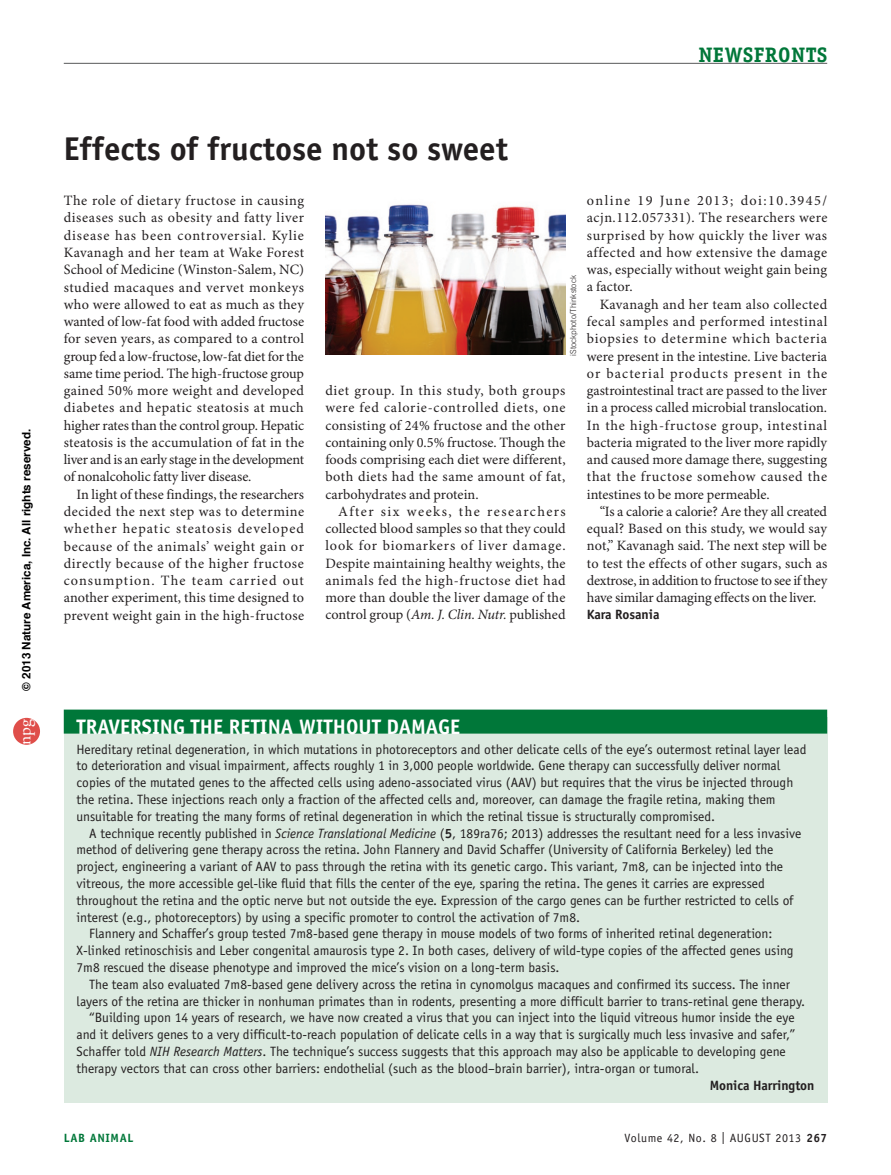
<style>
.page{position:relative;width:891px;height:1175px;background:#fff}
.page>*{position:absolute;margin:0;border:0;box-sizing:border-box;transform-origin:0 0}
.t1{font:700 33px "Officina Sans Std";color:#231f20}
.t2{font:700 21px "Officina Sans Std";color:#fff}
.t3{font:700 21px "Officina Serif Std";letter-spacing:.025em;color:#007739}
.t4{font:17.4px "Adobe Garamond Pro";color:#fff}
.t5{font:14.25px/17.2px "Minion Pro";letter-spacing:.005em;color:#231f20;text-align:justify}
.t6{font:13.5px/16.8px "Officina Sans Std";color:#231f20}
.t7{font:700 13.5px "Officina Sans Std";letter-spacing:-.005em;color:#231f20}
.t8{font:12px "Officina Sans Std";letter-spacing:.05em;color:#231f20}
.t9{font:700 12px "Officina Sans Std";letter-spacing:.05em;color:#007739}
.t10{font:700 11.7px "Helvetica";color:#000}
.t11{font:300 8.25px "Trade Gothic LT Std";letter-spacing:-.005em;color:#231f20}
.s1{font-style:italic}
.s2{font-weight:700}
.s3{font-family:"Officina Serif Std";font-weight:700}
</style>
<div class="page">
<hr style="left:64px;top:63px;width:763px;height:1px;background:#57585a">
<img style="left:325px;top:204px;width:241px;height:151px">
<div style="left:64px;top:717px;width:763px;height:385px;background:#dceae0"></div>
<div style="left:64px;top:709px;width:763px;height:24px;background:#007739"></div>
<div style="left:13px;top:718px;width:27px;height:26px;background:#df4e4a;border-radius:50%"></div>
<h2 class="t3" style="left:698px;top:41px;width:130px">NEWSFRONTS</h2>
<p class="t10" style="left:17px;top:690px;width:263px;rotate:-90deg">© 2013 Nature America, Inc. All rights reserved.</p>
<p class="t4" style="left:14px;top:744px;width:28px;rotate:-90deg">npg</p>
<h1 class="t1" style="left:64px;top:128px;width:446px">Effects of fructose not so sweet</h1>
<p class="t5" style="left:64px;top:193px;width:242px">The role of dietary fructose in causing diseases such as obesity and fatty liver disease has been controversial. Kylie Kavanagh and her team at Wake Forest School of Medicine (Winston-Salem, NC) studied macaques and vervet monkeys who were allowed to eat as much as they wanted of low-fat food with added fructose for seven years, as compared to a control group fed a low-fructose, low-fat diet for the same time period. The high-fructose group gained 50% more weight and developed diabetes and hepatic steatosis at much higher rates than the control group. Hepatic steatosis is the accumulation of fat in the liver and is an early stage in the development of nonalcoholic fatty liver disease.</p>
<p class="t5" style="left:64px;top:486px;width:242px;text-indent:13px">In light of these findings, the researchers decided the next step was to determine whether hepatic steatosis developed because of the animals’ weight gain or directly because of the higher fructose consumption. The team carried out another experiment, this time designed to prevent weight gain in the high-fructose</p>
<p class="t11" style="left:568px;top:356px;width:82px;rotate:-90deg">iStockphoto/Thinkstock</p>
<p class="t5" style="left:325px;top:382px;width:242px">diet group. In this study, both groups were fed calorie-controlled diets, one consisting of 24% fructose and the other containing only 0.5% fructose. Though the foods comprising each diet were different, both diets had the same amount of fat, carbohydrates and protein.</p>
<p class="t5" style="left:325px;top:503px;width:242px;text-indent:13px">After six weeks, the researchers collected blood samples so that they could look for biomarkers of liver damage.<br>Despite maintaining healthy weights, the animals fed the high-fructose diet had more than double the liver damage of the control group (<span class="s1">Am. J. Clin. Nutr.</span> published</p>
<p class="t5" style="left:587px;top:192px;width:242px">online 19 June 2013; doi:10.3945/ acjn.112.057331). The researchers were surprised by how quickly the liver was affected and how extensive the damage was, especially without weight gain being a factor.</p>
<p class="t5" style="left:587px;top:296px;width:242px;text-indent:13px">Kavanagh and her team also collected fecal samples and performed intestinal biopsies to determine which bacteria were present in the intestine. Live bacteria or bacterial products present in the gastrointestinal tract are passed to the liver in a process called microbial translocation.<br>In the high-fructose group, intestinal bacteria migrated to the liver more rapidly and caused more damage there, suggesting that the fructose somehow caused the intestines to be more permeable.</p>
<p class="t5" style="left:587px;top:503px;width:242px;text-indent:13px">“Is a calorie a calorie? Are they all created equal? Based on this study, we would say not,” Kavanagh said. The next step will be to test the effects of other sugars, such as dextrose, in addition to fructose to see if they have similar damaging effects on the liver.</p>
<p class="t7" style="left:587px;top:606px;width:74px">Kara Rosania</p>
<h2 class="t2" style="left:77px;top:713px;width:186px">Traversin g the retina</h2>
<h2 class="t2" style="left:299px;top:713px;width:114px">without dama</h2>
<h2 class="t2" style="left:438px;top:713px;width:24px">ge</h2>
<p class="t6" style="left:77px;top:740px;width:731px">Hereditary retinal degeneration, in which mutations in photoreceptors and other delicate cells of the eye’s outermost retinal layer lead to deterioration and visual impairment, affects roughly 1 in 3,000 people worldwide. Gene therapy can successfully deliver normal copies of the mutated genes to the affected cells using adeno-associated virus (AAV) but requires that the virus be injected through the retina. These injections reach only a fraction of the affected cells and, moreover, can damage the fragile retina, making them unsuitable for treating the many forms of retinal degeneration in which the retinal tissue is structurally compromised.</p>
<p class="t6" style="left:89px;top:824px;width:714px">A technique recently published in <span class="s1">Science Translational Medicine</span> (<span class="s2">5</span>, 189ra76; 2013) addresses the resultant need for a less invasive</p>
<p class="t6" style="left:77px;top:841px;width:698px">method of delivering gene therapy across the retina. John Flannery and David Schaffer (University of California Berkeley) led the</p>
<p class="t6" style="left:77px;top:858px;width:708px">project, engineering a variant of AAV to pass through the retina with its genetic cargo. This variant, 7m8, can be injected into the</p>
<p class="t6" style="left:77px;top:875px;width:690px">vitreous, the more accessible gel-like fluid that fills the center of the eye, sparing the retina. The genes it carries are expressed</p>
<p class="t6" style="left:77px;top:892px;width:718px">throughout the retina and the optic nerve but not outside the eye. Expression of the cargo genes can be further restricted to cells of</p>
<p class="t6" style="left:77px;top:908px;width:505px">interest (e.g., photoreceptors) by using a specific promoter to control the activation of 7m8.</p>
<p class="t6" style="left:89px;top:925px;width:685px">Flannery and Schaffer’s group tested 7m8-based gene therapy in mouse models of two forms of inherited retinal degeneration:</p>
<p class="t6" style="left:77px;top:942px;width:719px">X-linked retinoschisis and Leber congenital amaurosis type 2. In both cases, delivery of wild-type copies of the affected genes using</p>
<p class="t6" style="left:77px;top:959px;width:484px">7m8 rescued the disease phenotype and improved the mice’s vision on a long-term basis.</p>
<p class="t6" style="left:89px;top:975px;width:702px">The team also evaluated 7m8-based gene delivery across the retina in cynomolgus macaques and confirmed its success. The inner</p>
<p class="t6" style="left:77px;top:992px;width:730px">layers of the retina are thicker in nonhuman primates than in rodents, presenting a more difficult barrier to trans-retinal gene therapy.</p>
<p class="t6" style="left:89px;top:1009px;width:707px">“Building upon 14 years of research, we have now created a virus that you can inject into the liquid vitreous humor inside the eye</p>
<p class="t6" style="left:77px;top:1026px;width:720px">and it delivers genes to a very difficult-to-reach population of delicate cells in a way that is surgically much less invasive and safer,”</p>
<p class="t6" style="left:77px;top:1043px;width:711px">Schaffer told <span class="s1">NIH Research Matters</span>. The technique’s success suggests that this approach may also be applicable to developing gene</p>
<p class="t6" style="left:77px;top:1059px;width:624px">therapy vectors that can cross other barriers: endothelial (such as the blood–brain barrier), intra-organ or tumoral.</p>
<p class="t7" style="left:710px;top:1076px;width:106px">Monica H arrington</p>
<p class="t9" style="left:64px;top:1130px;width:71px">LAB ANIMAL</p>
<p class="t8" style="left:625px;top:1131px;width:204px">Volume 42, No. 8 | august 2013 <span class="s3">267</span></p>
</div>
